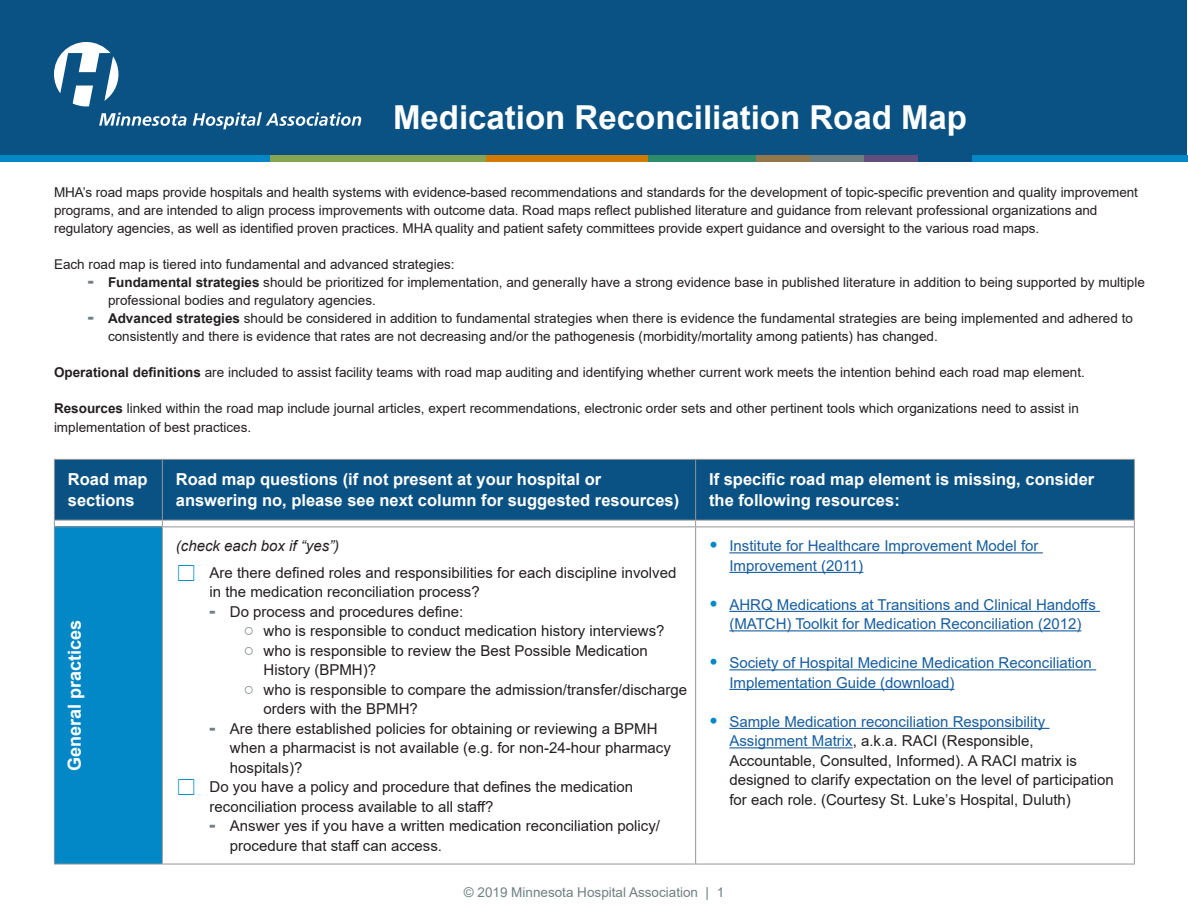
<style>
.page{position:relative;width:1188px;height:918px;background:#fff}
.page>*{position:absolute;margin:0;border:0;box-sizing:border-box;transform-origin:0 0}
.Table_Body_Text{font:700 33px "Arial";color:#fff}
.Sidebar{font:700 18px "Arial";color:#fff}
.Table_Body_Text-2{font:700 16.5px/21px "Arial";color:#fff}
.t1{font:15px/19.5px "Arial";color:#231f20}
.t2{font:15px/19.5px "Arial";color:#175d9e}
.Table_Body_Text_Ital{font:italic 15px "Arial";color:#231f20}
.Table_Body_Text-3{font:13.5px/18px "Arial";color:#231f20}
.Table_Body_Text-4{font:13.5px "Arial";color:#717f81}
.s1{font-weight:900;font-size:18px;color:#717f81}
.s2{font-weight:700}
.s3{font-weight:900;font-size:18px;color:#0288c6}
.s4{color:#175d9e}
</style>
<div class="page">
<div style="left:1px;top:1px;width:1186px;height:157px;background:#0a5283"></div>
<svg style="left:54px;top:42px;width:64px;height:64px"></svg>
<svg style="left:99px;top:113px;width:87px;height:13px"></svg>
<svg style="left:193px;top:112px;width:168px;height:17px"></svg>
<div style="left:0;top:155px;width:270px;height:7px;background:#0288c6"></div>
<div style="left:270px;top:155px;width:216px;height:7px;background:#86a454"></div>
<div style="left:486px;top:155px;width:162px;height:7px;background:#d17c00"></div>
<div style="left:648px;top:155px;width:108px;height:7px;background:#2f8c6b"></div>
<div style="left:756px;top:155px;width:54px;height:7px;background:#95774c"></div>
<div style="left:55px;top:460px;width:1079px;height:60px;background:#0a5283"></div>
<div style="left:54px;top:527px;width:108px;height:337px;background:#0288c6"></div>
<hr style="left:54px;top:459px;width:108px;height:1px;background:#939598">
<hr style="left:54px;top:460px;width:1px;height:60px;background:#939598">
<hr style="left:162px;top:459px;width:534px;height:1px;background:#939598">
<hr style="left:162px;top:460px;width:1px;height:60px;background:#939598">
<hr style="left:696px;top:459px;width:439px;height:1px;background:#939598">
<hr style="left:695px;top:460px;width:1px;height:60px;background:#939598">
<hr style="left:1134px;top:460px;width:1px;height:60px;background:#939598">
<svg style="left:54px;top:520px;width:1081px;height:6px"></svg>
<hr style="left:54px;top:526px;width:108px;height:1px;background:#939598">
<hr style="left:54px;top:527px;width:1px;height:337px;background:#939598">
<hr style="left:162px;top:526px;width:534px;height:1px;background:#939598">
<hr style="left:162px;top:527px;width:1px;height:337px;background:#939598">
<hr style="left:696px;top:526px;width:439px;height:1px;background:#939598">
<hr style="left:695px;top:527px;width:1px;height:337px;background:#939598">
<hr style="left:1134px;top:527px;width:1px;height:337px;background:#939598">
<hr style="left:54px;top:864px;width:108px;height:1px;background:#939598">
<hr style="left:162px;top:864px;width:534px;height:1px;background:#939598">
<hr style="left:696px;top:864px;width:439px;height:1px;background:#939598">
<hr style="left:729px;top:552px;width:314px;height:1px;background:#175d9e">
<hr style="left:729px;top:572px;width:134px;height:1px;background:#175d9e">
<hr style="left:729px;top:611px;width:371px;height:1px;background:#175d9e">
<hr style="left:729px;top:630px;width:352px;height:1px;background:#175d9e">
<hr style="left:729px;top:669px;width:367px;height:1px;background:#175d9e">
<hr style="left:729px;top:689px;width:225px;height:1px;background:#175d9e">
<hr style="left:729px;top:728px;width:321px;height:1px;background:#175d9e">
<hr style="left:729px;top:747px;width:124px;height:1px;background:#175d9e">
<div style="left:810px;top:155px;width:54px;height:7px;background:#717f81"></div>
<div style="left:864px;top:155px;width:54px;height:7px;background:#624f7e"></div>
<div style="left:918px;top:155px;width:54px;height:7px;background:#0a5283"></div>
<div style="left:972px;top:155px;width:216px;height:7px;background:#0288c6"></div>
<p class="Table_Body_Text" style="left:393px;top:94px;width:575px">Medication Reconciliation Road Map</p>
<p class="Table_Body_Text-3" style="left:54px;top:183px;width:1086px">MHA’s road maps provide hospitals and health systems with evidence-based recommendations and standards for the development of topic-specific prevention and quality improvement programs, and are intended to align process improvements with outcome data. Road maps reflect published literature and guidance from relevant professional organizations and regulatory agencies, as well as identified proven practices. MHA quality and patient safety committees provide expert guidance and oversight to the various road maps.</p>
<p class="Table_Body_Text-3" style="left:54px;top:255px;width:402px">Each road map is tiered into fundamental and advanced strategies:</p>
<p class="Table_Body_Text-3" style="left:108px;top:273px;width:1038px;text-indent:-20px"><span class="s1">-</span> <span class="s2">Fundamental strategies</span> should be prioritized for implementation, and generally have a strong evidence base in published literature in addition to being supported by multiple professional bodies and regulatory agencies.</p>
<p class="Table_Body_Text-3" style="left:108px;top:309px;width:1027px;text-indent:-20px"><span class="s1">-</span> <span class="s2">Advanced strategies</span> should be considered in addition to fundamental strategies when there is evidence the fundamental strategies are being implemented and adhered to consistently and there is evidence that rates are not decreasing and/or the pathogenesis (morbidity/mortality among patients) has changed.</p>
<p class="Table_Body_Text-3" style="left:54px;top:363px;width:1032px"><span class="s2">Operational definitions</span> are included to assist facility teams with road map auditing and identifying whether current work meets the intention behind each road map element.</p>
<p class="Table_Body_Text-3" style="left:54px;top:398px;width:1026px;line-height:19.5px"><span class="s2">Resources</span> linked within the road map include journal articles, expert recommendations, electronic order sets and other pertinent tools which organizations need to assist in implementation of best practices.</p>
<p class="Table_Body_Text-2" style="left:68px;top:469px;width:81px">Road map sections</p>
<p class="Table_Body_Text-2" style="left:176px;top:469px;width:505px">Road map questions (if not present at your hospital or answering no, please see next column for suggested resources)</p>
<p class="Table_Body_Text-2" style="left:709px;top:469px;width:387px">If specific road map element is missing, consider the following resources:</p>
<p class="Sidebar" style="left:62px;top:771px;width:153px;rotate:-90deg">General practices</p>
<p class="Table_Body_Text_Ital" style="left:176px;top:536px;width:165px">(check each box if “yes”)</p>
<p class="t1" style="left:210px;top:562px;width:468px">Are there defined roles and responsibilities for each discipline involved in the medication reconciliation process?</p>
<p class="t1" style="left:210px;top:601px;width:255px"><span class="s1">-</span> Do process and procedures define:</p>
<p class="t1" style="left:243px;top:621px;width:423px"><span class="s1">○</span> who is responsible to conduct medication history interviews?</p>
<p class="t1" style="left:264px;top:640px;width:386px;text-indent:-20px"><span class="s1">○</span> who is responsible to review the Best Possible Medication<br>History (BPMH)?</p>
<p class="t1" style="left:264px;top:679px;width:425px;text-indent:-20px"><span class="s1">○</span> who is responsible to compare the admission/transfer/discharge orders with the BPMH?</p>
<p class="t1" style="left:230px;top:718px;width:443px;text-indent:-20px"><span class="s1">-</span> Are there established policies for obtaining or reviewing a BPMH when a pharmacist is not available (e.g. for non-24-hour pharmacy hospitals)?</p>
<p class="t1" style="left:210px;top:777px;width:425px">Do you have a policy and procedure that defines the medication reconciliation process available to all staff?</p>
<p class="t1" style="left:230px;top:816px;width:432px;text-indent:-20px"><span class="s1">-</span> Answer yes if you have a written medication reconciliation policy/ procedure that staff can access.</p>
<p class="t2" style="left:729px;top:536px;width:311px;text-indent:-20px"><span class="s3">•</span> Institute for Healthcare Improvement Model for<br>Improvement (2011)</p>
<p class="t2" style="left:709px;top:595px;width:388px;text-align:center"><span class="s3">•</span> AHRQ Medications at Transitions and Clinical Handoffs (MATCH) Toolkit for Medication Reconciliation (2012)</p>
<p class="t2" style="left:729px;top:653px;width:364px;text-indent:-20px"><span class="s3">•</span> Society of Hospital Medicine Medication Reconciliation<br>Implementation Guide (download)</p>
<p class="t1" style="left:729px;top:712px;width:386px;text-indent:-20px"><span class="s3">•</span> <span class="s4">Sample Medication reconciliation Responsibility Assignment Matrix</span>, a.k.a. RACI (Responsible, Accountable, Consulted, Informed). A RACI matrix is designed to clarify expectation on the level of participation for each role. (Courtesy St. Luke’s Hospital, Duluth)</p>
<p class="Table_Body_Text-4" style="left:464px;top:882px;width:262px">© 2019 Minnesota Hospital Association | 1</p>
</div>
